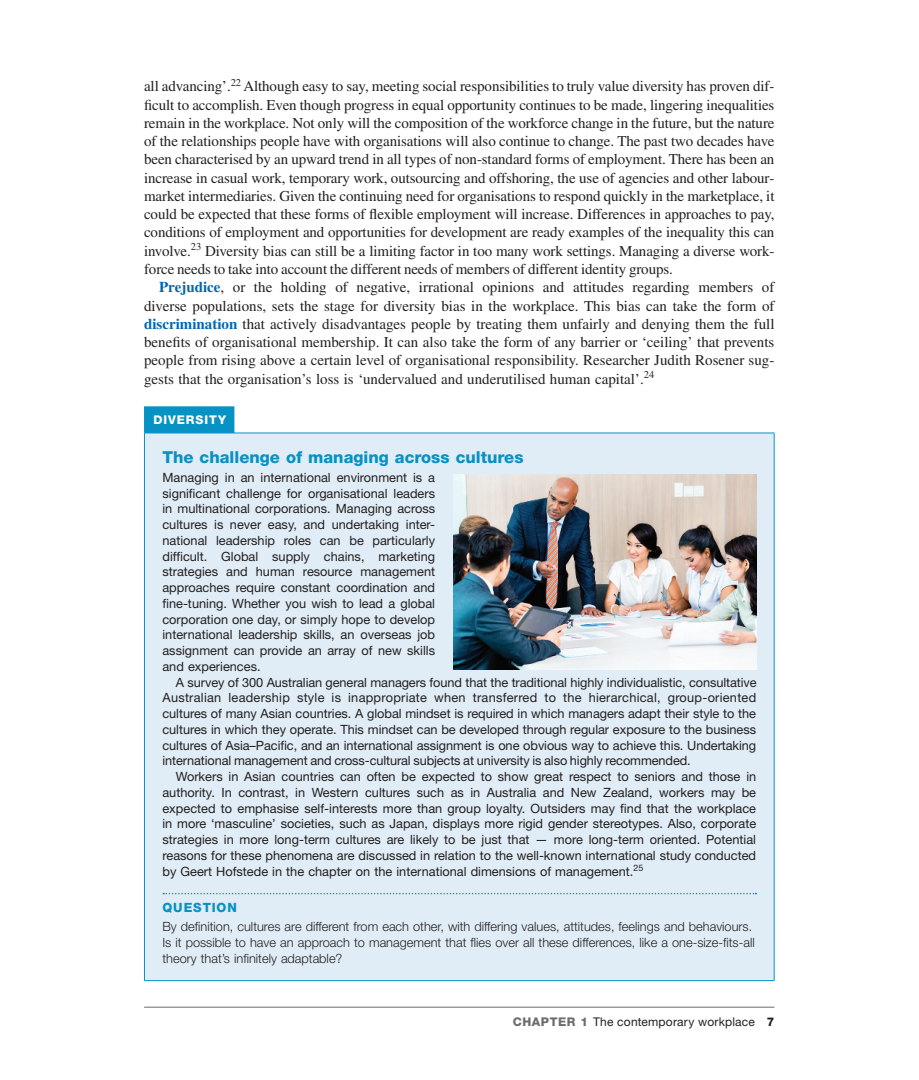
<style>
.page{position:relative;width:919px;height:1080px;background:#fff}
.page>*{position:absolute;margin:0;border:0;box-sizing:border-box;transform-origin:0 0}
.t1{font:800 16.5px "Helvetica Neue LT Std";color:#0792c5}
.t2{font:15px/18.3px "Times LT Std";letter-spacing:-.005em;color:#231f20;text-align:justify}
.t3{font:12.75px/15.8px "Helvetica Neue LT Std";color:#231f20;text-align:justify}
.t4{font:300 12.75px/15.8px "Helvetica Neue LT Std";color:#231f20}
.t5{font:800 12.75px "Helvetica Neue LT Std";letter-spacing:.07em;color:#0792c5}
.t6{font:12px "Helvetica Neue LT Std";letter-spacing:.015em;color:#231f20}
.t7{font:800 12px "Helvetica Neue LT Std";letter-spacing:.075em;color:#fff}
.s1{font-weight:700;color:#0166b3}
.s2{font-weight:800;color:#6c6d70}
.s3{font-weight:800}
</style>
<div class="page">
<hr style="left:144px;top:1007px;width:630px;height:1px;background:#6c6d70">
<div style="left:144px;top:433px;width:630px;height:548px;background:#e1edf6"></div>
<hr style="left:144px;top:433px;width:630px;height:1px;background:#0792c5">
<hr style="left:144px;top:433px;width:1px;height:547px;background:#0792c5">
<hr style="left:773px;top:433px;width:1px;height:547px;background:#0792c5">
<hr style="left:144px;top:980px;width:630px;height:1px;background:#0792c5">
<div style="left:144px;top:406px;width:90px;height:27px;background:#0792c5"></div>
<svg style="left:163px;top:893px;width:593px;height:1px"></svg>
<img style="left:453px;top:475px;width:303px;height:195px">
<p class="t2" style="left:144px;top:77px;width:632px">all advancing’.<sup>22</sup> Although easy to say, meeting social responsibilities to truly value diversity has proven dif&shy;ficult to accomplish. Even though progress in equal opportunity continues to be made, lingering inequalities remain in the workplace. Not only will the composition of the workforce change in the future, but the nature of the relationships people have with organisations will also continue to change. The past two decades have been characterised by an upward trend in all types of non‐standard forms of employment. There has been an increase in casual work, temporary work, outsourcing and offshoring, the use of agencies and other labour‐ market intermediaries. Given the continuing need for organisations to respond quickly in the marketplace, it could be expected that these forms of flexible employment will increase. Differences in approaches to pay, conditions of employment and opportunities for development are ready examples of the inequality this can involve.<sup>23</sup> Diversity bias can still be a limiting factor in too many work settings. Managing a diverse work&shy;force needs to take into account the different needs of members of different identity groups.</p>
<p class="t2" style="left:144px;top:278px;width:632px;text-indent:15px"><span class="s1">Prejudice</span>, or the holding of negative, irrational opinions and attitudes regarding members of diverse populations, sets the stage for diversity bias in the workplace. This bias can take the form of <span class="s1">discrimination</span> that actively disadvantages people by treating them unfairly and denying them the full benefits of organisational membership. It can also take the form of any barrier or ‘ceiling’ that prevents people from rising above a certain level of organisational responsibility. Researcher Judith Rosener sug&shy;gests that the organisation’s loss is ‘undervalued and underutilised human capital’.<sup>24</sup></p>
<p class="t7" style="left:153px;top:413px;width:74px">diversity</p>
<p class="t1" style="left:162px;top:447px;width:362px">The challenge of managing across cultures</p>
<p class="t3" style="left:162px;top:469px;width:274px">Managing in an international environment is a significant challenge for organisational leaders in multinational corporations. Managing across cultures is never easy, and undertaking inter&shy;national leadership roles can be particularly difficult. Global supply chains, marketing strategies and human resource management approaches require constant coordination and fine‐tuning. Whether you wish to lead a global corporation one day, or simply hope to develop international leadership skills, an overseas job assignment can provide an array of new skills and experiences.</p>
<p class="t3" style="left:162px;top:674px;width:595px;text-indent:14px">A survey of 300 Australian general managers found that the traditional highly individualistic, consultative Australian leadership style is inappropriate when transferred to the hierarchical, group‐oriented cultures of many Asian countries. A global mindset is required in which managers adapt their style to the cultures in which they operate. This mindset can be developed through regular exposure to the business cultures of Asia–Pacific, and an international assignment is one obvious way to achieve this. Undertaking international management and cross‐cultural subjects at university is also highly recommended.</p>
<p class="t3" style="left:162px;top:768px;width:595px;text-indent:14px">Workers in Asian countries can often be expected to show great respect to seniors and those in authority. In contrast, in Western cultures such as in Australia and New Zealand, workers may be expected to emphasise self‐interests more than group loyalty. Outsiders may find that the workplace in more ‘masculine’ societies, such as Japan, displays more rigid gender stereotypes. Also, corporate strategies in more long‐term cultures are likely to be just that — more long‐term oriented. Potential reasons for these phenomena are discussed in relation to the well‐known international study conducted by Geert Hofstede in the chapter on the international dimensions of management.<sup>25</sup></p>
<p class="t5" style="left:162px;top:900px;width:76px">Question</p>
<p class="t4" style="left:162px;top:918px;width:593px">By definition, cultures are different from each other, with differing values, attitudes, feelings and behaviours.<br>Is it possible to have an approach to management that flies over all these differences, like a one‐size‐fits‐all theory that’s infinitely adaptable?</p>
<p class="t6" style="left:512px;top:1014px;width:263px"><span class="s2">Chapter 1</span> The contemporary workplace <span class="s3">7</span></p>
</div>
